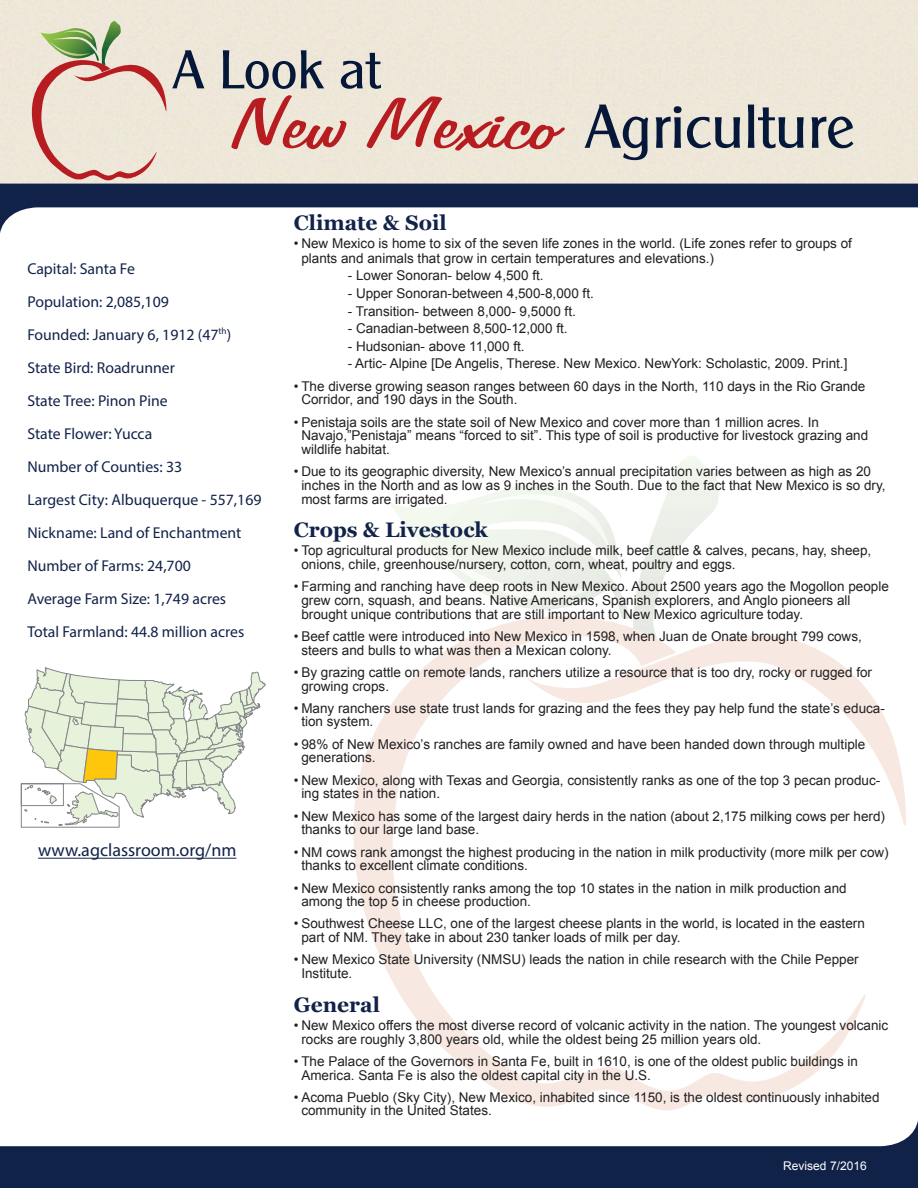
<style>
.page{position:relative;width:918px;height:1188px;background:#fff}
.page>*{position:absolute;margin:0;border:0;box-sizing:border-box;transform-origin:0 0}
.t1{font:82.5px "Freehand 575 BT Regular B";color:#b61c20;scale:1.42 1}
.State_Fact{font:62.25px "Clearly Gothic";color:#051839}
.State_Fact-2{font:54.75px "Clearly Gothic";color:#051839}
.t2{font:700 21px "Georgia";color:#122249}
.t3{font:18px "Myriad Pro";color:#112249}
.State_Fact-3{font:15.75px "Myriad Pro";color:#112249}
.Profile_Style{font:13.5px/13.6px "Arial";color:#231f20}
.t4{font:12px "Arial";color:#fff}
</style>
<div class="page">
<svg style="left:0;top:184px;width:918px;height:49px"></svg>
<svg style="left:0;top:1120px;width:918px;height:68px;fill:#112249"></svg>
<svg style="left:32px;top:21px;width:134px;height:159px;background:#decbba"></svg>
<svg style="left:353px;top:639px;width:513px;height:471px"></svg>
<svg style="left:525px;top:636px;width:381px;height:190px"></svg>
<svg style="left:390px;top:455px;width:330px;height:184px"></svg>
<svg style="left:21px;top:667px;width:244px;height:160px"></svg>
<hr style="left:38px;top:858px;width:198px;height:1px;background:#112249">
<p class="State_Fact-2" style="left:173px;top:38px;width:209px">A Look at</p>
<p class="t1" style="left:232px;top:80px;width:233px">New Mexico</p>
<p class="State_Fact" style="left:585px;top:90px;width:271px">Agriculture</p>
<p class="State_Fact-3" style="left:27px;top:259px;width:109px">Capital: Santa Fe</p>
<p class="State_Fact-3" style="left:27px;top:292px;width:143px">Population: 2,085,109</p>
<p class="State_Fact-3" style="left:27px;top:325px;width:205px">Founded: January 6, 1912 (47<sup>th</sup>)</p>
<p class="State_Fact-3" style="left:27px;top:358px;width:149px">State Bird: Roadrunner</p>
<p class="State_Fact-3" style="left:27px;top:391px;width:142px">State Tree: Pinon Pine</p>
<p class="State_Fact-3" style="left:27px;top:424px;width:126px">State Flower: Yucca</p>
<p class="State_Fact-3" style="left:27px;top:457px;width:156px">Number of Counties: 33</p>
<p class="State_Fact-3" style="left:27px;top:490px;width:236px">Largest City: Albuquerque - 557,169</p>
<p class="State_Fact-3" style="left:27px;top:523px;width:216px">Nickname: Land of Enchantment</p>
<p class="State_Fact-3" style="left:27px;top:556px;width:165px">Number of Farms: 24,700</p>
<p class="State_Fact-3" style="left:27px;top:589px;width:200px">Average Farm Size: 1,749 acres</p>
<p class="State_Fact-3" style="left:27px;top:622px;width:218px">Total Farmland: 44.8 million acres</p>
<p class="t3" style="left:38px;top:839px;width:200px">www.agclassroom.org/nm</p>
<p class="t2" style="left:294px;top:210px;width:154px">Climate &amp; Soil</p>
<p class="Profile_Style" style="left:301px;top:237px;width:552px;line-height:14.2px;text-indent:-8px">• New Mexico is home to six of the seven life zones in the world. (Life zones refer to groups of plants and animals that grow in certain temperatures and elevations.)</p>
<p class="Profile_Style" style="left:348px;top:269px;width:197px">- Lower Sonoran- below 4,500 ft.</p>
<p class="Profile_Style" style="left:348px;top:286px;width:248px">- Upper Sonoran-between 4,500-8,000 ft.</p>
<p class="Profile_Style" style="left:348px;top:304px;width:230px">- Transition- between 8,000- 9,5000 ft.</p>
<p class="Profile_Style" style="left:348px;top:322px;width:221px">- Canadian-between 8,500-12,000 ft.</p>
<p class="Profile_Style" style="left:348px;top:339px;width:178px">- Hudsonian- above 11,000 ft.</p>
<p class="Profile_Style" style="left:348px;top:357px;width:501px">- Artic- Alpine [De Angelis, Therese. New Mexico. NewYork: Scholastic, 2009. Print.]</p>
<p class="Profile_Style" style="left:301px;top:379px;width:566px;text-indent:-8px">• The diverse growing season ranges between 60 days in the North, 110 days in the Rio Grande<br>Corridor, and 190 days in the South.</p>
<p class="Profile_Style" style="left:301px;top:415px;width:568px;text-indent:-8px">• Penistaja soils are the state soil of New Mexico and cover more than 1 million acres. In<br>Navajo,”Penistaja” means “forced to sit”. This type of soil is productive for livestock grazing and wildlife habitat.</p>
<p class="Profile_Style" style="left:301px;top:465px;width:586px;text-indent:-8px">• Due to its geographic diversity, New Mexico’s annual precipitation varies between as high as 20 inches in the North and as low as 9 inches in the South. Due to the fact that New Mexico is so dry, most farms are irrigated.</p>
<p class="t2" style="left:294px;top:517px;width:195px">Crops &amp; Livestock</p>
<p class="Profile_Style" style="left:301px;top:544px;width:572px;text-indent:-8px">• Top agricultural products for New Mexico include milk, beef cattle &amp; calves, pecans, hay, sheep, onions, chile, greenhouse/nursery, cotton, corn, wheat, poultry and eggs.</p>
<p class="Profile_Style" style="left:301px;top:580px;width:589px;text-indent:-8px">• Farming and ranching have deep roots in New Mexico. About 2500 years ago the Mogollon people grew corn, squash, and beans. Native Americans, Spanish explorers, and Anglo pioneers all brought unique contributions that are still important to New Mexico agriculture today.</p>
<p class="Profile_Style" style="left:301px;top:630px;width:562px;text-indent:-8px">• Beef cattle were introduced into New Mexico in 1598, when Juan de Onate brought 799 cows, steers and bulls to what was then a Mexican colony.</p>
<p class="Profile_Style" style="left:301px;top:665px;width:572px;text-indent:-8px">• By grazing cattle on remote lands, ranchers utilize a resource that is too dry, rocky or rugged for growing crops.</p>
<p class="Profile_Style" style="left:301px;top:701px;width:585px;text-indent:-8px">• Many ranchers use state trust lands for grazing and the fees they pay help fund the state’s educa&shy;tion system.</p>
<p class="Profile_Style" style="left:301px;top:737px;width:566px;text-indent:-8px">• 98% of New Mexico’s ranches are family owned and have been handed down through multiple generations.</p>
<p class="Profile_Style" style="left:301px;top:773px;width:581px;text-indent:-8px">• New Mexico, along with Texas and Georgia, consistently ranks as one of the top 3 pecan produc&shy;ing states in the nation.</p>
<p class="Profile_Style" style="left:301px;top:809px;width:585px;text-indent:-8px">• New Mexico has some of the largest dairy herds in the nation (about 2,175 milking cows per herd) thanks to our large land base.</p>
<p class="Profile_Style" style="left:301px;top:845px;width:589px;text-indent:-8px">• NM cows rank amongst the highest producing in the nation in milk productivity (more milk per cow) thanks to excellent climate conditions.</p>
<p class="Profile_Style" style="left:301px;top:881px;width:547px;text-indent:-8px">• New Mexico consistently ranks among the top 10 states in the nation in milk production and among the top 5 in cheese production.</p>
<p class="Profile_Style" style="left:301px;top:917px;width:565px;text-indent:-8px">• Southwest Cheese LLC, one of the largest cheese plants in the world, is located in the eastern part of NM. They take in about 230 tanker loads of milk per day.</p>
<p class="Profile_Style" style="left:301px;top:953px;width:559px;text-indent:-8px">• New Mexico State University (NMSU) leads the nation in chile research with the Chile Pepper<br>Institute.</p>
<p class="t2" style="left:294px;top:991px;width:88px">General</p>
<p class="Profile_Style" style="left:301px;top:1018px;width:589px;text-indent:-8px">• New Mexico offers the most diverse record of volcanic activity in the nation. The youngest volcanic rocks are roughly 3,800 years old, while the oldest being 25 million years old.</p>
<p class="Profile_Style" style="left:301px;top:1054px;width:558px;text-indent:-8px">• The Palace of the Governors in Santa Fe, built in 1610, is one of the oldest public buildings in<br>America. Santa Fe is also the oldest capital city in the U.S.</p>
<p class="Profile_Style" style="left:301px;top:1090px;width:580px;text-indent:-8px">• Acoma Pueblo (Sky City), New Mexico, inhabited since 1150, is the oldest continuously inhabited community in the United States.</p>
<p class="t4" style="left:783px;top:1158px;width:85px">Revised 7/2016</p>
</div>
